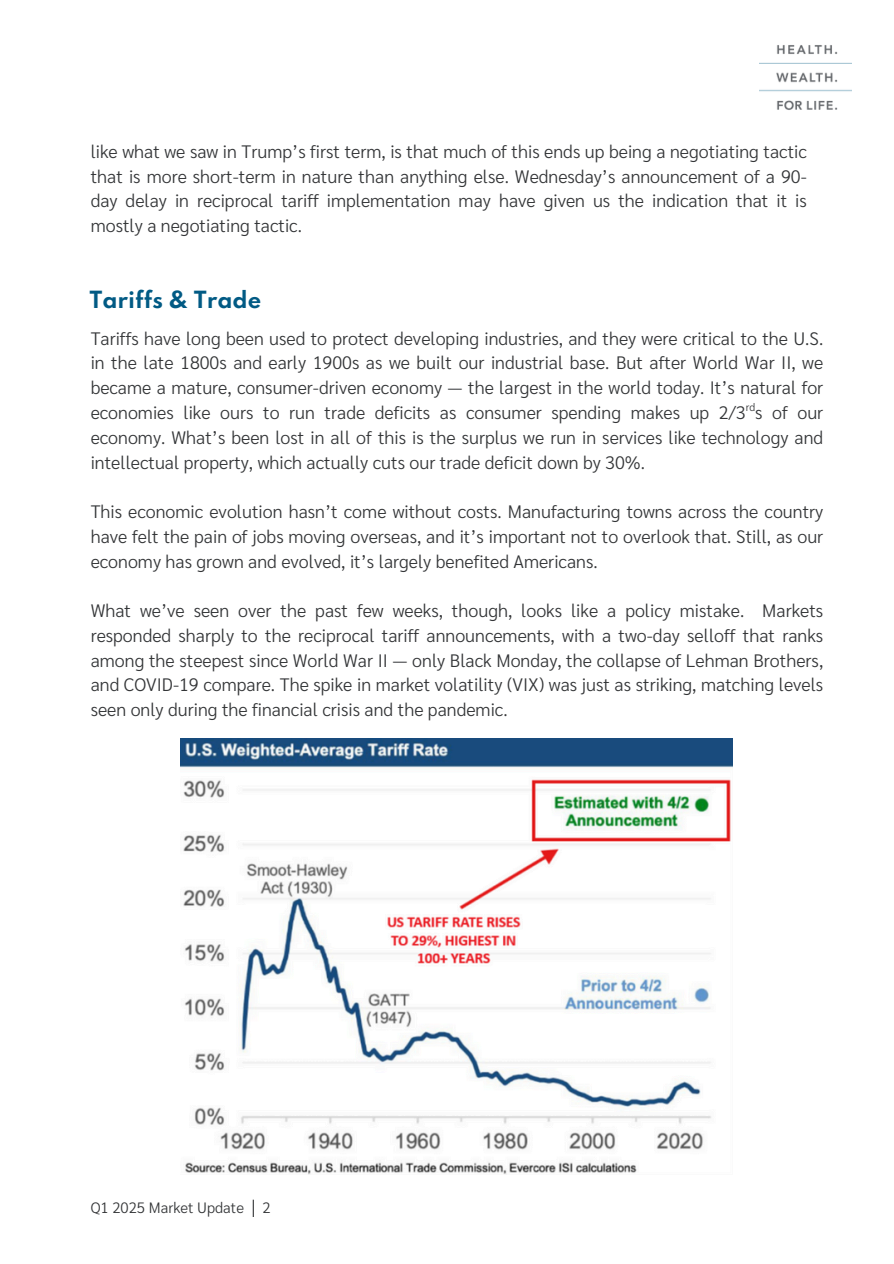
<style>
.page{position:relative;width:894px;height:1264px;background:#fff}
.page>*{position:absolute;margin:0;border:0;box-sizing:border-box;transform-origin:0 0}
.t1{font:700 21px "Spartan";color:#015a84}
.t2{font:300 18px/24.8px "Sarabun";color:#333537;text-align:justify}
.t3{font:300 15px "Sarabun";color:#333537}
.t4{font:300 10.8px "Sarabun";color:#333537}
</style>
<div class="page">
<svg style="left:253px;top:1199px;width:1px;height:17px"></svg>
<img style="left:759px;top:45px;width:91px;height:65px">
<img style="left:181px;top:738px;width:551px;height:435px">
<h2 class="t2" style="left:91px;top:138px;width:717px">like what we saw in Trump’s first term, is that much of this ends up being a negotiating tactic that is more short-term in nature than anything else. Wednesday’s announcement of a 90- day delay in reciprocal tariff implementation may have given us the indication that it is mostly a negotiating tactic.</h2>
<h2 class="t1" style="left:89px;top:290px;width:173px">Tariffs &amp; Trade</h2>
<h2 class="t2" style="left:91px;top:325px;width:734px">Tariffs have long been used to protect developing industries, and they were critical to the U.S. in the late 1800s and early 1900s as we built our industrial base. But after World War II, we became a mature, consumer-driven economy — the largest in the world today. It’s natural for economies like ours to run trade deficits as consumer spending makes up 2/3 s of our economy. What’s been lost in all of this is the surplus we run in services like technology and intellectual property, which actually cuts our trade deficit down by 30%.</h2>
<h2 class="t4" style="left:745px;top:399px;width:11px">rd</h2>
<h1 class="t2" style="left:91px;top:498px;width:734px">This economic evolution hasn’t come without costs. Manufacturing towns across the country have felt the pain of jobs moving overseas, and it’s important not to overlook that. Still, as our economy has grown and evolved, it’s largely benefited Americans.</h1>
<h2 class="t2" style="left:91px;top:597px;width:734px">What we’ve seen over the past few weeks, though, looks like a policy mistake. Markets responded sharply to the reciprocal tariff announcements, with a two-day selloff that ranks among the steepest since World War II — only Black Monday, the collapse of Lehman Brothers, and COVID-19 compare. The spike in market volatility (VIX) was just as striking, matching levels seen only during the financial crisis and the pandemic.</h2>
<p class="t3" style="left:91px;top:1196px;width:181px">Q1 2025 Market Update 2</p>
</div>
